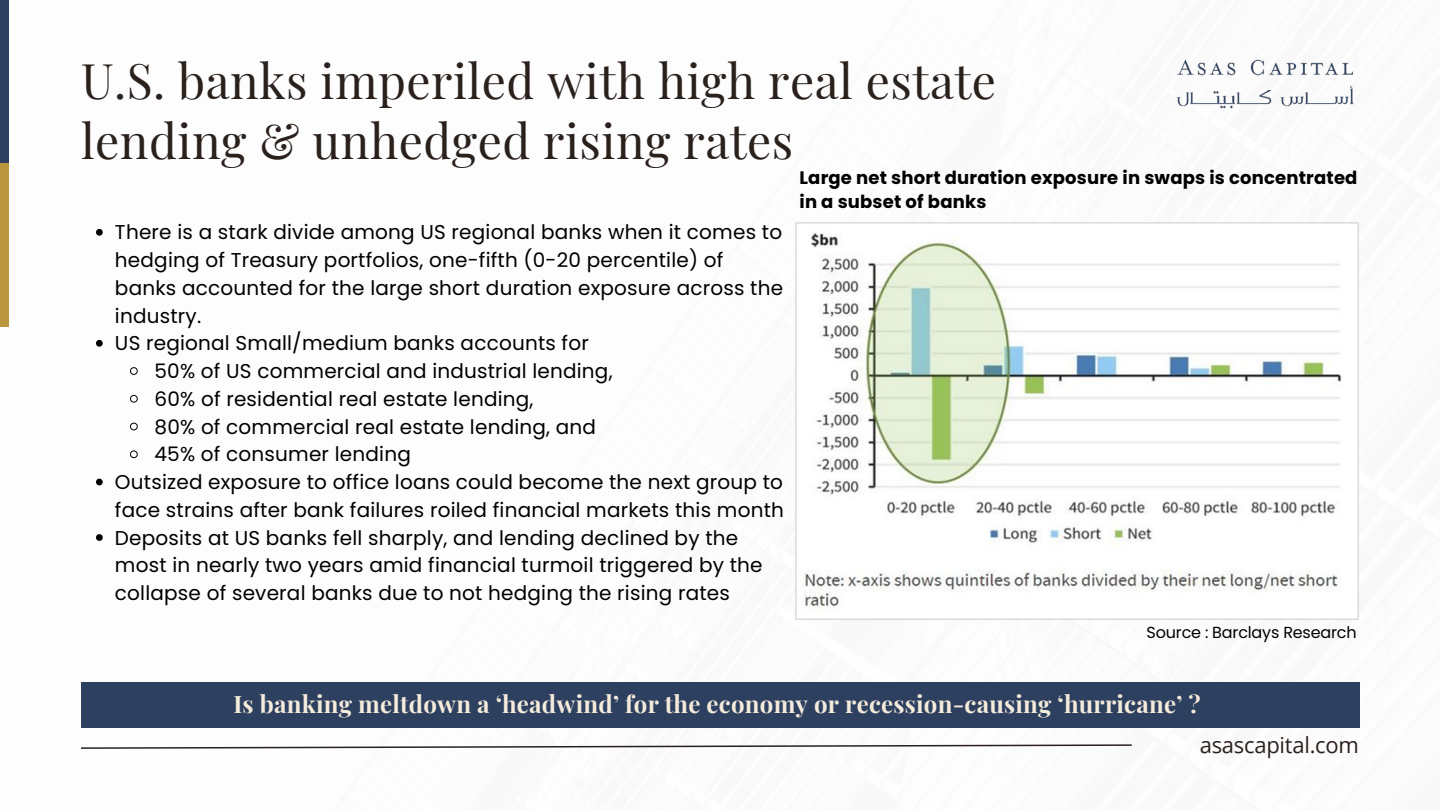
<style>
.page{position:relative;width:1440px;height:810px;background:#fff}
.page>*{position:absolute;margin:0;border:0;box-sizing:border-box;transform-origin:0 0}
.t1{font:48px/59.2px "Playfair Display";letter-spacing:.01em;color:#2a211d}
.t2{font:700 24px "Playfair Display";letter-spacing:.01em;color:#f5ebdb}
.t3{font:22px "Open Sans";letter-spacing:-.01em;color:#2a211d}
.t4{font:20px "Poppins";letter-spacing:.01em;color:#000}
.t5{font:700 18px/24.8px "Poppins";letter-spacing:.01em;color:#000}
.t6{font:16px "Poppins";letter-spacing:-.01em;color:#000}
</style>
<div class="page">
<img style="left:1176px;top:59px;width:178px;height:50px">
<div style="left:81px;top:683px;width:1278px;height:45px;background:#2d4060"></div>
<svg style="left:81px;top:744px;width:1051px;height:5px"></svg>
<div style="left:0;top:0;width:8px;height:163px;background:#2d4060"></div>
<div style="left:0;top:163px;width:8px;height:164px;background:#b9953d"></div>
<img style="left:796px;top:223px;width:563px;height:397px">
<svg style="left:96px;top:229px;width:7px;height:7px"></svg>
<svg style="left:96px;top:340px;width:7px;height:7px"></svg>
<svg style="left:130px;top:367px;width:8px;height:8px"></svg>
<svg style="left:130px;top:395px;width:8px;height:8px"></svg>
<svg style="left:130px;top:422px;width:8px;height:9px"></svg>
<svg style="left:130px;top:450px;width:8px;height:9px"></svg>
<svg style="left:96px;top:479px;width:7px;height:6px"></svg>
<svg style="left:96px;top:534px;width:7px;height:7px"></svg>
<h1 class="t1" style="left:81px;top:50px;width:917px">U.S. banks imperiled with high real estate lending &amp; unhedged rising rates</h1>
<p class="t5" style="left:800px;top:165px;width:559px">Large net short duration exposure in swaps is concentrated in a subset of banks</p>
<p class="t4" style="left:115px;top:218px;width:669px">There is a stark divide among US regional banks when it comes to</p>
<p class="t4" style="left:115px;top:246px;width:610px">hedging of Treasury portfolios, one-fifth (0-20 percentile) of</p>
<p class="t4" style="left:115px;top:274px;width:670px">banks accounted for the large short duration exposure across the</p>
<p class="t4" style="left:115px;top:302px;width:88px">industry.</p>
<p class="t4" style="left:115px;top:329px;width:475px">US regional Small/medium banks accounts for</p>
<p class="t4" style="left:155px;top:357px;width:460px">50% of US commercial and industrial lending,</p>
<p class="t4" style="left:155px;top:385px;width:381px">60% of residential real estate lending,</p>
<p class="t4" style="left:155px;top:413px;width:443px">80% of commercial real estate lending, and</p>
<p class="t4" style="left:155px;top:440px;width:258px">45% of consumer lending</p>
<p class="t4" style="left:115px;top:468px;width:670px">Outsized exposure to office loans could become the next group to</p>
<p class="t4" style="left:115px;top:496px;width:670px">face strains after bank failures roiled financial markets this month</p>
<p class="t4" style="left:115px;top:524px;width:625px">Deposits at US banks fell sharply, and lending declined by the</p>
<p class="t4" style="left:115px;top:551px;width:649px">most in nearly two years amid financial turmoil triggered by the</p>
<p class="t4" style="left:115px;top:579px;width:616px">collapse of several banks due to not hedging the rising rates</p>
<p class="t6" style="left:1147px;top:621px;width:212px">Source : Barclays Research</p>
<p class="t2" style="left:233px;top:687px;width:969px">Is banking meltdown a ‘headwind’ for the economy or recession-causing ‘hurricane’ ?</p>
<p class="t3" style="left:1200px;top:730px;width:161px">asascapital.com</p>
</div>
